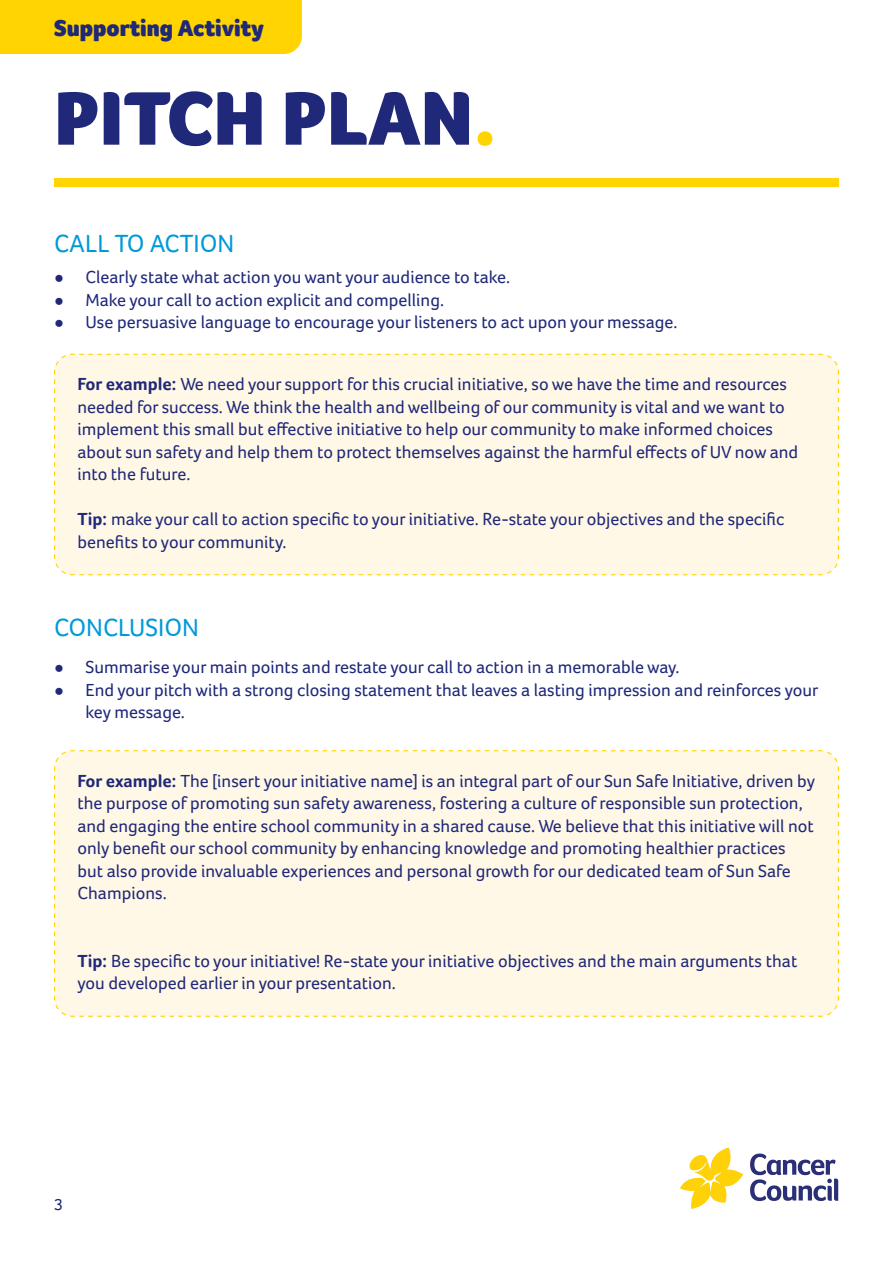
<style>
.page{position:relative;width:893px;height:1263px;background:#fff}
.page>*{position:absolute;margin:0;border:0;box-sizing:border-box;transform-origin:0 0}
.t1{font:900 78px "Foco";color:#1f2879}
.t2{font:25.5px "Foco CC App";color:#0099da}
.t3{font:900 23.55px "Foco CC";color:#1f2879}
.t4{font:18px/22.5px "Foco";color:#1f2879}
.t5{font:16.5px "Foco CC App";color:#1f2879}
.s1{font-family:"Foco CC"}
.s2{color:#ffd400}
.s3{font-family:"Arial";font-size:16.5px}
.s4{font-weight:700}
</style>
<div class="page">
<div style="left:0;top:0;width:302px;height:54px;background:#ffd400"></div>
<div style="left:54px;top:179px;width:784px;height:8px;background:#ffd400"></div>
<div style="left:54px;top:750px;width:785px;height:267px;background:#fff8e6"></div>
<div style="left:54px;top:353px;width:785px;height:223px;background:#fff8e6"></div>
<svg style="left:680px;top:1147px;width:63px;height:62px"></svg>
<svg style="left:750px;top:1153px;width:88px;height:48px"></svg>
<h3 class="t3" style="left:54px;top:12px;width:212px">Supporting Activity</h3>
<h1 class="t1" style="left:54px;top:73px;width:444px">PITCH <span class="s1">PLAN</span><span class="s2">.</span></h1>
<h2 class="t2" style="left:54px;top:226px;width:182px">CALL TO ACTION</h2>
<p class="t4" style="left:54px;top:266px;width:458px"><span class="s3">●</span> Clearly state what action you want your audience to take.</p>
<p class="t4" style="left:54px;top:288px;width:392px"><span class="s3">●</span> Make your call to action explicit and compelling.</p>
<p class="t4" style="left:54px;top:311px;width:625px"><span class="s3">●</span> Use persuasive language to encourage your listeners to act upon your message.</p>
<p class="t4" style="left:77px;top:373px;width:722px"><span class="s4">For example:</span> We need your support for this crucial initiative, so we have the time and resources needed for success. We think the health and wellbeing of our community is vital and we want to implement this small but effective initiative to help our community to make informed choices about sun safety and help them to protect themselves against the harmful effects of UV now and into the future.</p>
<p class="t4" style="left:77px;top:508px;width:709px"><span class="s4">Tip:</span> make your call to action specific to your initiative. Re-state your objectives and the specific benefits to your community.</p>
<h2 class="t2" style="left:54px;top:610px;width:146px">CONCLUSION</h2>
<p class="t4" style="left:54px;top:656px;width:627px"><span class="s3">●</span> Summarise your main points and restate your call to action in a memorable way.</p>
<p class="t4" style="left:86px;top:678px;width:734px;text-indent:-32px"><span class="s3">●</span> End your pitch with a strong closing statement that leaves a lasting impression and reinforces your key message.</p>
<p class="t4" style="left:77px;top:769px;width:739px"><span class="s4">For example:</span> The [insert your initiative name] is an integral part of our Sun Safe Initiative, driven by the purpose of promoting sun safety awareness, fostering a culture of responsible sun protection, and engaging the entire school community in a shared cause. We believe that this initiative will not only benefit our school community by enhancing knowledge and promoting healthier practices but also provide invaluable experiences and personal growth for our dedicated team of Sun Safe Champions.</p>
<p class="t4" style="left:77px;top:949px;width:721px"><span class="s4">Tip:</span> Be specific to your initiative! Re-state your initiative objectives and the main arguments that you developed earlier in your presentation.</p>
<p class="t5" style="left:54px;top:1193px;width:11px">3</p>
</div>
